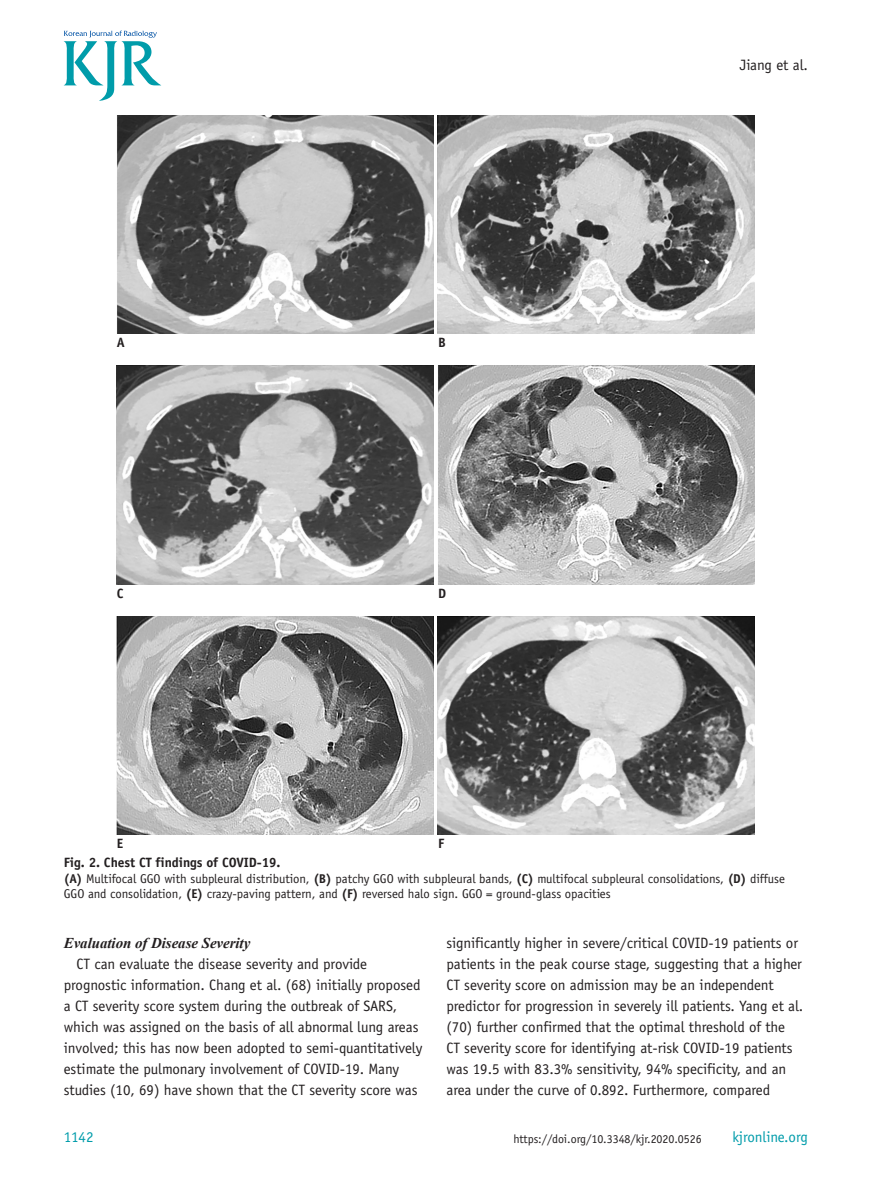
<style>
.page{position:relative;width:893px;height:1191px;background:#fff}
.page>*{position:absolute;margin:0;border:0;box-sizing:border-box;transform-origin:0 0}
.t1{font:15px/21px "Officina Sans Std";letter-spacing:-.005em;color:#231f20}
.t2{font:italic 700 15px "Times New Roman";letter-spacing:-.005em;color:#231f20}
.t3{font:15px "Officina Sans Std";letter-spacing:-.005em;color:#009caa}
.t4{font:700 13.5px "Officina Sans Std";letter-spacing:-.005em;color:#231f20}
.t5{font:12.75px/15.3px "Officina Sans Std";letter-spacing:-.005em;color:#231f20}
.t6{font:12px "Officina Sans Std";letter-spacing:-.005em;color:#231f20}
.s1{font-weight:700}
</style>
<div class="page">
<svg style="left:64px;top:31px;width:97px;height:70px"></svg>
<img style="left:117px;top:115px;width:317px;height:219px">
<img style="left:438px;top:366px;width:317px;height:218px">
<img style="left:117px;top:616px;width:317px;height:218px">
<img style="left:438px;top:616px;width:317px;height:218px">
<img style="left:438px;top:115px;width:317px;height:219px">
<img style="left:117px;top:366px;width:317px;height:218px">
<p class="t1" style="left:740px;top:54px;width:70px">Jiang et al.</p>
<p class="t4" style="left:117px;top:334px;width:10px">A</p>
<p class="t4" style="left:438px;top:334px;width:9px">B</p>
<p class="t4" style="left:117px;top:584px;width:8px">C</p>
<p class="t4" style="left:438px;top:584px;width:10px">D</p>
<p class="t4" style="left:117px;top:835px;width:8px">E</p>
<p class="t4" style="left:438px;top:835px;width:8px">F</p>
<p class="t4" style="left:64px;top:854px;width:218px">Fig. 2. Chest CT findings of COVID-19.</p>
<p class="t5" style="left:64px;top:870px;width:723px"><span class="s1">(A)</span> Multifocal GGO with subpleural distribution, <span class="s1">(B)</span> patchy GGO with subpleural bands, <span class="s1">(C)</span> multifocal subpleural consolidations, <span class="s1">(D)</span> diffuse<br>GGO and consolidation, <span class="s1">(E)</span> crazy-paving pattern, and <span class="s1">(F)</span> reversed halo sign. GGO = ground-glass opacities</p>
<p class="t2" style="left:64px;top:933px;width:188px">Evaluation of Disease Severity</p>
<p class="t1" style="left:64px;top:953px;width:360px;text-indent:13px">CT can evaluate the disease severity and provide prognostic information. Chang et al. (68) initially proposed a CT severity score system during the outbreak of SARS, which was assigned on the basis of all abnormal lung areas involved; this has now been adopted to semi-quantitatively estimate the pulmonary involvement of COVID-19. Many studies (10, 69) have shown that the CT severity score was</p>
<p class="t3" style="left:64px;top:1128px;width:31px">1142</p>
<p class="t1" style="left:446px;top:932px;width:358px">significantly higher in severe/critical COVID-19 patients or patients in the peak course stage, suggesting that a higher CT severity score on admission may be an independent predictor for progression in severely ill patients. Yang et al. (70) further confirmed that the optimal threshold of the<br>CT severity score for identifying at-risk COVID-19 patients was 19.5 with 83.3% sensitivity, 94% specificity, and an area under the curve of 0.892. Furthermore, compared</p>
<p class="t6" style="left:513px;top:1132px;width:190px">https://doi.org/10.3348/kjr.2020.0526</p>
<p class="t3" style="left:732px;top:1128px;width:77px">kjronline.org</p>
</div>
